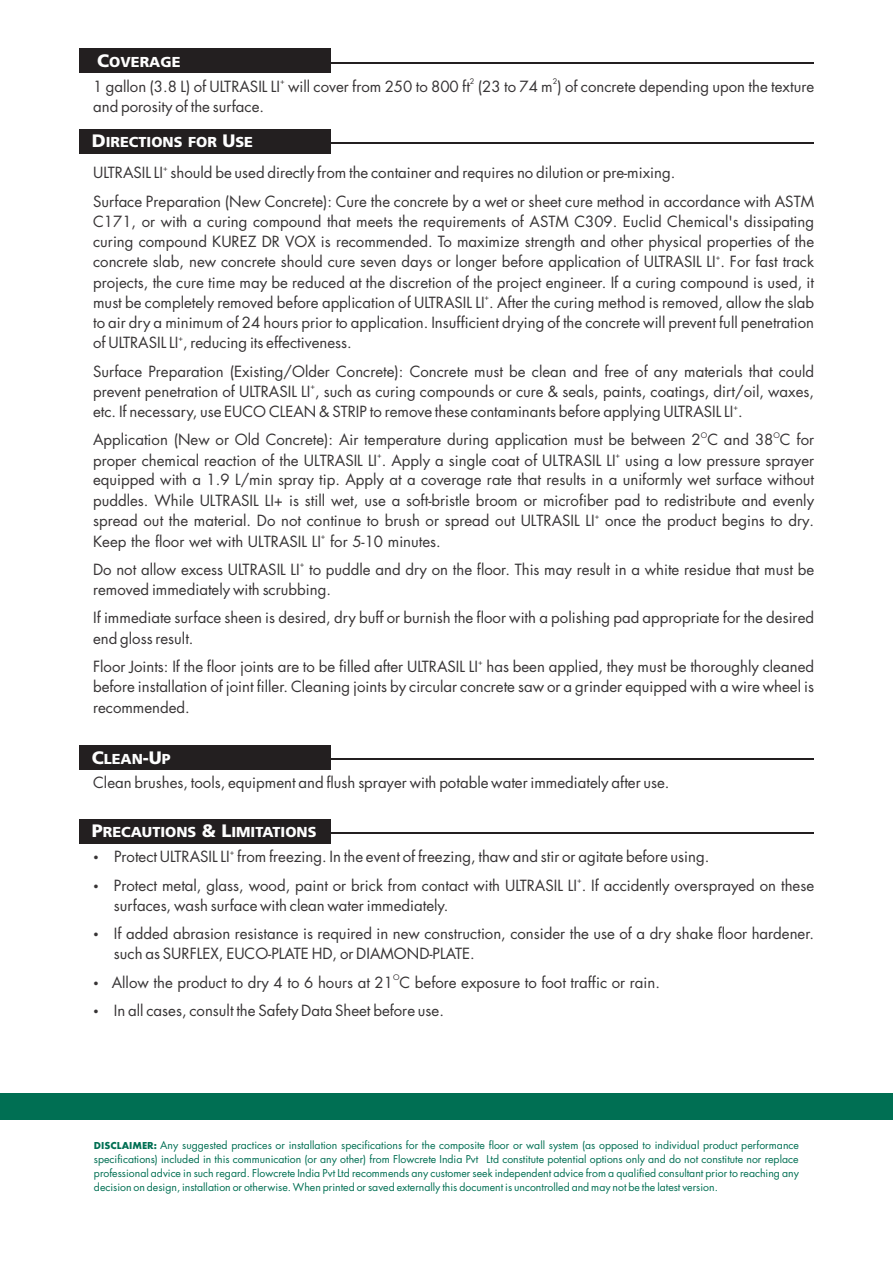
<style>
.page{position:relative;width:893px;height:1263px;background:#fff}
.page>*{position:absolute;margin:0;border:0;box-sizing:border-box;transform-origin:0 0}
.t1{font:15px/20.2px "Futura";color:#373435}
.t2{font:900 14.4px "Frutiger LT Pro";color:#fefefe}
.t3{font:10.5px/14.1px "Futura";color:#006f53;text-align:justify}
.t4{font:7.5px "Futura";color:#373435}
.s1{font-size:18px}
.s2{font-weight:700}
</style>
<div class="page">
<hr style="left:323px;top:142px;width:491px;height:2px;background:#231f20">
<div style="left:79px;top:129px;width:252px;height:24px;background:#231f20"></div>
<hr style="left:323px;top:759px;width:491px;height:1px;background:#231f20">
<div style="left:79px;top:746px;width:252px;height:24px;background:#231f20"></div>
<hr style="left:323px;top:62px;width:491px;height:1px;background:#231f20">
<div style="left:79px;top:49px;width:252px;height:24px;background:#231f20"></div>
<hr style="left:323px;top:832px;width:491px;height:2px;background:#231f20">
<div style="left:79px;top:819px;width:252px;height:25px;background:#231f20"></div>
<div style="left:0;top:1093px;width:893px;height:26px;background:#006f53"></div>
<p class="t2" style="left:97px;top:56px;width:85px"><span class="s1">C</span>OVERAGE</p>
<p class="t4" style="left:280px;top:78px;width:6px">+</p>
<p class="t4" style="left:470px;top:78px;width:6px">2</p>
<p class="t4" style="left:553px;top:78px;width:6px">2</p>
<p class="t1" style="left:93px;top:77px;width:722px">1 gallon (3.8 L) of ULTRASIL LI will cover from 250 to 800 ft (23 to 74 m ) of concrete depending upon the texture and porosity of the surface.</p>
<p class="t2" style="left:92px;top:136px;width:163px"><span class="s1">D</span>IRECTIONS FOR <span class="s1">U</span>SE</p>
<p class="t4" style="left:163px;top:164px;width:6px">+</p>
<p class="t1" style="left:93px;top:160px;width:722px;line-height:28.3px">ULTRASIL LI should be used directly from the container and requires no dilution or pre-mixing.<br>Surface Preparation (New Concrete): Cure the concrete by a wet or sheet cure method in accordance with ASTM</p>
<p class="t1" style="left:93px;top:212px;width:722px">C171, or with a curing compound that meets the requirements of ASTM C309. Euclid Chemical's dissipating curing compound KUREZ DR VOX is recommended. To maximize strength and other physical properties of the</p>
<p class="t4" style="left:716px;top:254px;width:6px">+</p>
<p class="t1" style="left:93px;top:253px;width:722px">concrete slab, new concrete should cure seven days or longer before application of ULTRASIL LI . For fast track projects, the cure time may be reduced at the discretion of the project engineer. If a curing compound is used, it</p>
<p class="t4" style="left:485px;top:294px;width:6px">+</p>
<p class="t1" style="left:93px;top:293px;width:722px">must be completely removed before application of ULTRASIL LI . After the curing method is removed, allow the slab to air dry a minimum of 24 hours prior to application. Insufficient drying of the concrete will prevent full penetration</p>
<p class="t4" style="left:178px;top:334px;width:6px">+</p>
<p class="t1" style="left:93px;top:330px;width:722px;line-height:28.3px">of ULTRASIL LI , reducing its effectiveness.<br>Surface Preparation (Existing/Older Concrete): Concrete must be clean and free of any materials that could</p>
<p class="t4" style="left:310px;top:383px;width:6px">+</p>
<p class="t1" style="left:93px;top:382px;width:722px">prevent penetration of ULTRASIL LI , such as curing compounds or cure &amp; seals, paints, coatings, dirt/oil, waxes,</p>
<p class="t4" style="left:733px;top:403px;width:6px">+</p>
<p class="t1" style="left:93px;top:399px;width:722px;line-height:28.3px">etc. If necessary, use EUCO CLEAN &amp; STRIP to remove these contaminants before applying ULTRASIL LI .<br>Application (New or Old Concrete): Air temperature during application must be between 2 C and 38 C for</p>
<p class="t4" style="left:701px;top:432px;width:8px">O</p>
<p class="t4" style="left:773px;top:432px;width:8px">O</p>
<p class="t1" style="left:93px;top:451px;width:524px">proper chemical reaction of the ULTRASIL LI . Apply a single coat of ULTRASIL LI</p>
<p class="t1" style="left:93px;top:452px;width:722px;line-height:19.5px;text-align:right">using a low pressure sprayer<br>equipped with a 1.9 L/min spray tip. Apply at a coverage rate that results in a uniformly wet surface without</p>
<p class="t1" style="left:93px;top:492px;width:722px">puddles. While ULTRASIL LI+ is still wet, use a soft-bristle broom or microfiber pad to redistribute and evenly spread out the material. Do not continue to brush or spread out ULTRASIL LI</p>
<p class="t4" style="left:377px;top:452px;width:6px">+</p>
<p class="t4" style="left:616px;top:452px;width:6px">+</p>
<p class="t4" style="left:595px;top:513px;width:6px">+</p>
<p class="t1" style="left:605px;top:512px;width:211px">once the product begins to dry.</p>
<p class="t1" style="left:93px;top:532px;width:229px">Keep the floor wet with ULTRASIL LI</p>
<p class="t4" style="left:321px;top:533px;width:6px">+</p>
<p class="t1" style="left:330px;top:532px;width:112px">for 5-10 minutes.</p>
<p class="t4" style="left:300px;top:561px;width:6px">+</p>
<p class="t1" style="left:93px;top:560px;width:722px">Do not allow excess ULTRASIL LI to puddle and dry on the floor. This may result in a white residue that must be removed immediately with scrubbing.</p>
<p class="t1" style="left:93px;top:609px;width:722px">If immediate surface sheen is desired, dry buff or burnish the floor with a polishing pad appropriate for the desired end gloss result.</p>
<p class="t4" style="left:478px;top:658px;width:6px">+</p>
<p class="t1" style="left:93px;top:658px;width:722px;text-align:justify">Floor Joints: If the floor joints are to be filled after ULTRASIL LI has been applied, they must be thoroughly cleaned before installation of joint filler. Cleaning joints by circular concrete saw or a grinder equipped with a wire wheel is recommended.</p>
<p class="t2" style="left:92px;top:753px;width:81px"><span class="s1">C</span>LEAN<span class="s1">-U</span>P</p>
<p class="t1" style="left:93px;top:774px;width:578px">Clean brushes, tools, equipment and flush sprayer with potable water immediately after use.</p>
<p class="t2" style="left:92px;top:826px;width:226px"><span class="s1">P</span>RECAUTIONS <span class="s1">&amp; L</span>IMITATIONS</p>
<p class="t4" style="left:230px;top:848px;width:6px">+</p>
<p class="t1" style="left:114px;top:848px;width:597px">Protect ULTRASIL LI from freezing. In the event of freezing, thaw and stir or agitate before using.</p>
<p class="t4" style="left:577px;top:877px;width:6px">+</p>
<p class="t1" style="left:114px;top:876px;width:702px">Protect metal, glass, wood, paint or brick from contact with ULTRASIL LI . If accidently oversprayed on these surfaces, wash surface with clean water immediately.</p>
<p class="t1" style="left:114px;top:925px;width:702px">If added abrasion resistance is required in new construction, consider the use of a dry shake floor hardener. such as SURFLEX, EUCO-PLATE HD, or DIAMOND-PLATE.</p>
<p class="t1" style="left:112px;top:973px;width:550px">Allow the product to dry 4 to 6 hours at 21 C before exposure to foot traffic or rain.</p>
<p class="t4" style="left:393px;top:974px;width:8px">O</p>
<p class="t1" style="left:114px;top:1001px;width:331px">In all cases, consult the Safety Data Sheet before use.</p>
<p class="t3" style="left:94px;top:1138px;width:707px"><span class="s2">DISCLAIMER:</span> Any suggested practices or installation specifications for the composite floor or wall system (as opposed to individual product performance specifications) included in this communication (or any other) from Flowcrete India Pvt Ltd constitute potential options only and do not constitute nor replace professional advice in such regard. Flowcrete India Pvt Ltd recommends any customer seek independent advice from a qualified consultant prior to reaching any decision on design, installation or otherwise. When printed or saved externally this document is uncontrolled and may not be the latest version.</p>
</div>
